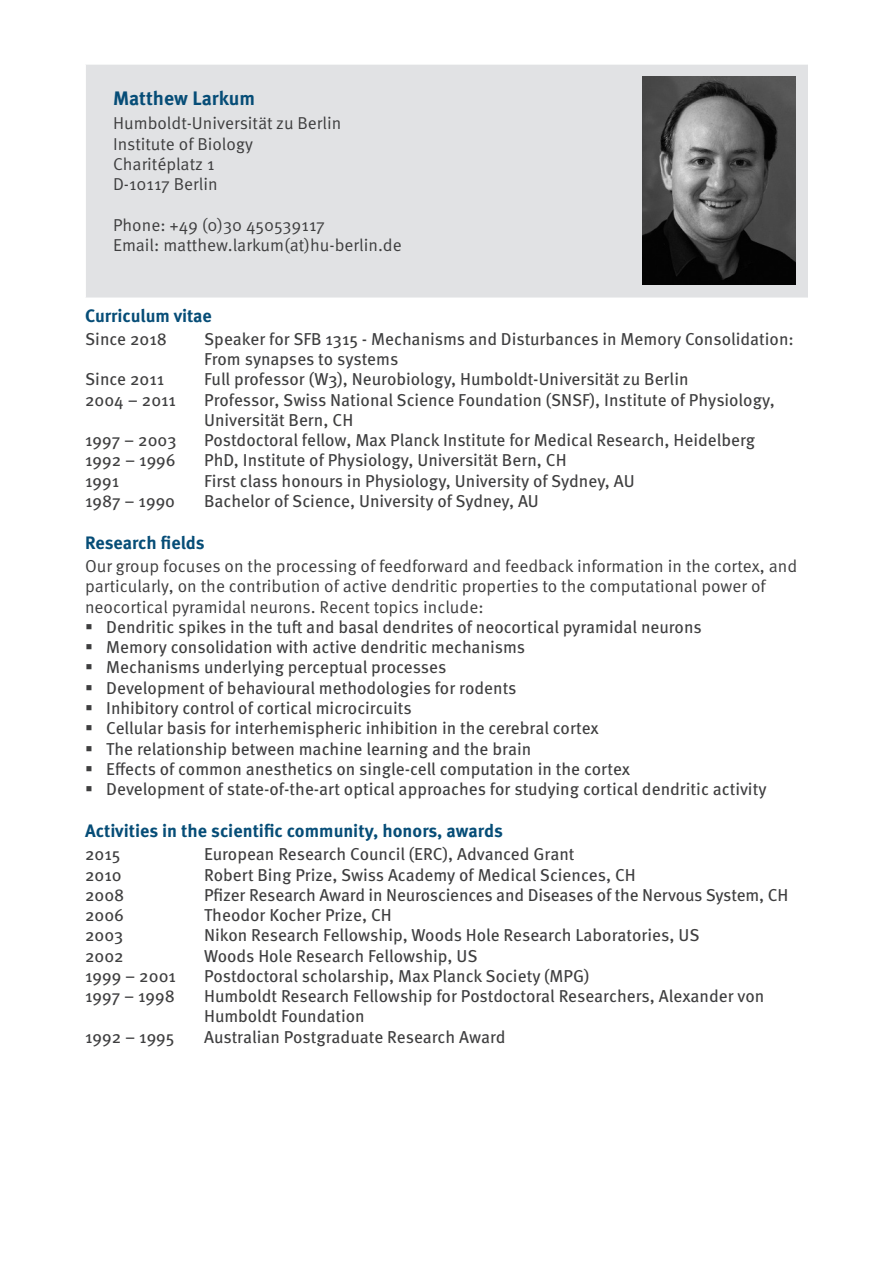
<style>
.page{position:relative;width:893px;height:1263px;background:#fff}
.page>*{position:absolute;margin:0;border:0;box-sizing:border-box;transform-origin:0 0}
.Headline_03_einzug_M{font:700 19.5px "Meta Pro";color:#064d77}
.Headline_04_META_CV{font:700 18px "Meta Pro";color:#064d77}
.CV_fliess_li_META{font:17.25px/20.2px "Meta Pro";color:#3e3e3f}
._01_fliess_li_META{font:17.25px/20.2px "Meta Pro";color:#3e3e3f}
.CV_fliess_li_bdg_ein{font:17.25px "Meta Pro";color:#3e3e3f}
.CV_fliess_li_META_AB{font:17.25px "Meta Pro";color:#3e3e3f}
</style>
<div class="page">
<div style="left:85px;top:64px;width:723px;height:234px;background:#e1e2e4"></div>
<hr style="left:85px;top:65px;width:1px;height:233px;background:#fff">
<hr style="left:85px;top:64px;width:723px;height:1px;background:#fff">
<img style="left:642px;top:77px;width:153px;height:208px">
<p class="Headline_03_einzug_M" style="left:113px;top:83px;width:144px">Matthew Larkum</p>
<p class="CV_fliess_li_bdg_ein" style="left:113px;top:112px;width:230px">Humboldt-Universität zu Berlin</p>
<p class="CV_fliess_li_bdg_ein" style="left:113px;top:133px;width:141px">Institute of Biology</p>
<p class="CV_fliess_li_bdg_ein" style="left:113px;top:153px;width:103px">Charitéplatz 1</p>
<p class="CV_fliess_li_bdg_ein" style="left:113px;top:173px;width:106px">D-10117 Berlin</p>
<p class="CV_fliess_li_bdg_ein" style="left:113px;top:214px;width:213px">Phone: +49 (0)30 450539117</p>
<p class="CV_fliess_li_bdg_ein" style="left:113px;top:234px;width:290px">Email: matthew.larkum(at)hu-berlin.de</p>
<p class="Headline_04_META_CV" style="left:85px;top:301px;width:128px">Curriculum vitae</p>
<p class="CV_fliess_li_META" style="left:85px;top:328px;width:83px">Since 2018</p>
<p class="CV_fliess_li_META" style="left:204px;top:328px;width:591px">Speaker for SFB 1315 - Mechanisms and Disturbances in Memory Consolidation:<br>From synapses to systems</p>
<p class="CV_fliess_li_META" style="left:85px;top:368px;width:81px">Since 2011</p>
<p class="CV_fliess_li_META" style="left:204px;top:368px;width:486px">Full professor (W3), Neurobiology, Humboldt-Universität zu Berlin</p>
<p class="CV_fliess_li_META" style="left:85px;top:388px;width:93px">2004 – 2011</p>
<p class="CV_fliess_li_META" style="left:204px;top:388px;width:572px">Professor, Swiss National Science Foundation (SNSF), Institute of Physiology,<br>Universität Bern, CH</p>
<p class="CV_fliess_li_META" style="left:85px;top:429px;width:93px">1997 – 2003</p>
<p class="CV_fliess_li_META" style="left:204px;top:429px;width:553px">Postdoctoral fellow, Max Planck Institute for Medical Research, Heidelberg</p>
<p class="CV_fliess_li_META" style="left:85px;top:449px;width:92px">1992 – 1996</p>
<p class="CV_fliess_li_META" style="left:204px;top:449px;width:364px">PhD, Institute of Physiology, Universität Bern, CH</p>
<p class="CV_fliess_li_META" style="left:85px;top:469px;width:36px">1991</p>
<p class="CV_fliess_li_META" style="left:204px;top:469px;width:432px">First class honours in Physiology, University of Sydney, AU</p>
<p class="CV_fliess_li_META_AB" style="left:85px;top:488px;width:92px">1987 – 1990</p>
<p class="CV_fliess_li_META_AB" style="left:204px;top:488px;width:336px">Bachelor of Science, University of Sydney, AU</p>
<p class="Headline_04_META_CV" style="left:85px;top:529px;width:121px">Research fields</p>
<p class="_01_fliess_li_META" style="left:85px;top:557px;width:714px">Our group focuses on the processing of feedforward and feedback information in the cortex, and particularly, on the contribution of active dendritic properties to the computational power of neocortical pyramidal neurons. Recent topics include:</p>
<p class="CV_fliess_li_META" style="left:85px;top:616px;width:618px">▪ Dendritic spikes in the tuft and basal dendrites of neocortical pyramidal neurons</p>
<p class="CV_fliess_li_META" style="left:85px;top:636px;width:442px">▪ Memory consolidation with active dendritic mechanisms</p>
<p class="CV_fliess_li_META" style="left:85px;top:656px;width:363px">▪ Mechanisms underlying perceptual processes</p>
<p class="CV_fliess_li_META" style="left:85px;top:676px;width:433px">▪ Development of behavioural methodologies for rodents</p>
<p class="CV_fliess_li_META" style="left:85px;top:697px;width:328px">▪ Inhibitory control of cortical microcircuits</p>
<p class="CV_fliess_li_META" style="left:85px;top:717px;width:515px">▪ Cellular basis for interhemispheric inhibition in the cerebral cortex</p>
<p class="CV_fliess_li_META" style="left:85px;top:737px;width:448px">▪ The relationship between machine learning and the brain</p>
<p class="CV_fliess_li_META" style="left:85px;top:757px;width:547px">▪ Effects of common anesthetics on single-cell computation in the cortex</p>
<p class="CV_fliess_li_META" style="left:85px;top:778px;width:683px">▪ Development of state-of-the-art optical approaches for studying cortical dendritic activity</p>
<p class="Headline_04_META_CV" style="left:85px;top:817px;width:419px">Activities in the scientific community, honors, awards</p>
<p class="CV_fliess_li_META" style="left:85px;top:843px;width:37px">2015</p>
<p class="CV_fliess_li_META" style="left:204px;top:843px;width:372px">European Research Council (ERC), Advanced Grant</p>
<p class="CV_fliess_li_META" style="left:85px;top:863px;width:38px">2010</p>
<p class="CV_fliess_li_META" style="left:204px;top:863px;width:433px">Robert Bing Prize, Swiss Academy of Medical Sciences, CH</p>
<p class="CV_fliess_li_META" style="left:85px;top:883px;width:41px">2008</p>
<p class="CV_fliess_li_META" style="left:204px;top:883px;width:586px">Pfizer Research Award in Neurosciences and Diseases of the Nervous System, CH</p>
<p class="CV_fliess_li_META" style="left:85px;top:904px;width:41px">2006</p>
<p class="CV_fliess_li_META" style="left:204px;top:904px;width:189px">Theodor Kocher Prize, CH</p>
<p class="CV_fliess_li_META" style="left:85px;top:924px;width:40px">2003</p>
<p class="CV_fliess_li_META" style="left:204px;top:924px;width:497px">Nikon Research Fellowship, Woods Hole Research Laboratories, US</p>
<p class="CV_fliess_li_META" style="left:85px;top:944px;width:40px">2002</p>
<p class="CV_fliess_li_META" style="left:204px;top:944px;width:275px">Woods Hole Research Fellowship, US</p>
<p class="CV_fliess_li_META" style="left:85px;top:964px;width:92px">1999 – 2001</p>
<p class="CV_fliess_li_META" style="left:204px;top:964px;width:387px">Postdoctoral scholarship, Max Planck Society (MPG)</p>
<p class="CV_fliess_li_META" style="left:85px;top:985px;width:91px">1997 – 1998</p>
<p class="CV_fliess_li_META" style="left:204px;top:985px;width:562px">Humboldt Research Fellowship for Postdoctoral Researchers, Alexander von<br>Humboldt Foundation</p>
<p class="CV_fliess_li_META" style="left:85px;top:1025px;width:91px">1992 – 1995</p>
<p class="CV_fliess_li_META" style="left:204px;top:1025px;width:303px">Australian Postgraduate Research Award</p>
</div>
